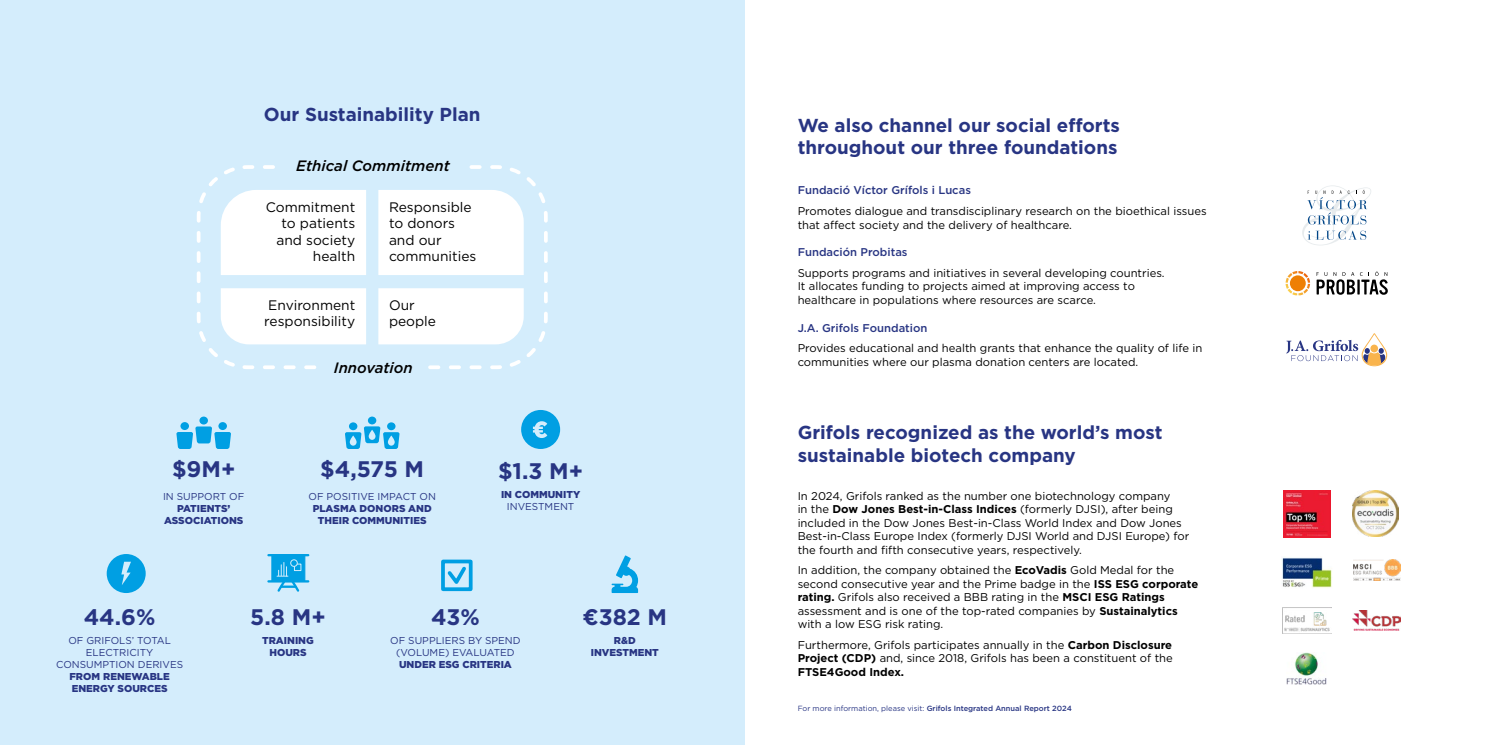
<style>
.page{position:relative;width:1489px;height:745px;background:#fff}
.page>*{position:absolute;margin:0;border:0;box-sizing:border-box;transform-origin:0 0}
.t1{font:700 22.5px "Gotham";color:#283583}
.t2{font:700 18.75px/22.5px "Gotham";color:#283583}
.t3{font:italic 500 15px "Gotham";color:#000}
.t4{font:13.75px/16.5px "Gotham";color:#000}
.t5{font:11.25px/13.5px "Gotham";color:#000}
.t6{font:500 11.25px "Gotham";color:#283583}
.t7{font:900 10px/12px "Gotham";color:#283583;text-align:center}
.t8{font:10px/12px "Gotham";color:#283583;text-align:center}
.t9{font:500 7.5px "Gotham";color:#283583}
.s1{font-weight:700}
.s2{font-weight:400}
</style>
<div class="page">
<div style="left:0;top:0;width:744px;height:744px;background:#d4edfc"></div>
<svg style="left:1302px;top:185px;width:69px;height:60px"></svg>
<svg style="left:1286px;top:333px;width:100px;height:33px"></svg>
<svg style="left:1316px;top:271px;width:71px;height:23px"></svg>
<svg style="left:1285px;top:271px;width:24px;height:24px"></svg>
<div style="left:1289px;top:275px;width:16px;height:16px;background:#ee7f04;border-radius:50%"></div>
<img style="left:1283px;top:490px;width:46px;height:47px">
<img style="left:1352px;top:610px;width:48px;height:20px">
<img style="left:1352px;top:490px;width:46px;height:46px">
<img style="left:1353px;top:559px;width:47px;height:21px">
<img style="left:1281px;top:557px;width:51px;height:30px">
<img style="left:1282px;top:607px;width:49px;height:26px">
<img style="left:1286px;top:652px;width:40px;height:32px">
<svg style="left:197px;top:165px;width:351px;height:204px"></svg>
<div style="left:282px;top:159px;width:182px;height:12px;background:#d4edfc"></div>
<div style="left:322px;top:360px;width:102px;height:12px;background:#d4edfc"></div>
<div style="left:368px;top:416px;width:8px;height:8px;background:#009fe3;border-radius:50%"></div>
<div style="left:387px;top:422px;width:8px;height:8px;background:#009fe3;border-radius:50%"></div>
<div style="left:349px;top:422px;width:8px;height:8px;background:#009fe3;border-radius:50%"></div>
<svg style="left:345px;top:426px;width:54px;height:22px"></svg>
<div style="left:218px;top:422px;width:9px;height:8px;background:#009fe3;border-radius:50%"></div>
<div style="left:199px;top:416px;width:9px;height:8px;background:#009fe3;border-radius:50%"></div>
<div style="left:180px;top:422px;width:9px;height:8px;background:#009fe3;border-radius:50%"></div>
<svg style="left:176px;top:426px;width:55px;height:22px"></svg>
<svg style="left:521px;top:410px;width:39px;height:38px"></svg>
<svg style="left:107px;top:554px;width:39px;height:38px"></svg>
<div style="left:441px;top:559px;width:31px;height:31px;border:4px solid #009fe3"></div>
<svg style="left:444px;top:563px;width:25px;height:25px"></svg>
<div style="left:271px;top:554px;width:34px;height:27px;background:#009fe3;border:1px solid #009fe3"></div>
<hr style="left:268px;top:553px;width:40px;height:3px;background:#009fe3">
<hr style="left:268px;top:580px;width:40px;height:2px;background:#009fe3">
<svg style="left:276px;top:562px;width:24px;height:30px"></svg>
<svg style="left:294px;top:563px;width:7px;height:7px"></svg>
<div style="left:291px;top:559px;width:6px;height:7px;background:#009fe3;border-radius:50%"></div>
<div style="left:290px;top:559px;width:8px;height:7px;border:1px solid #d4edfc;border-radius:50%"></div>
<svg style="left:611px;top:555px;width:27px;height:37px"></svg>
<h2 class="t2" style="left:264px;top:103px;width:218px">Our Sustainability Plan</h2>
<h3 class="t3" style="left:296px;top:156px;width:155px">Ethical Commitment</h3>
<p class="t4" style="left:266px;top:198px;width:91px;text-align:right">Commitment to patients and society health</p>
<p class="t4" style="left:389px;top:198px;width:89px">Responsible to donors and our communities</p>
<p class="t4" style="left:264px;top:296px;width:92px">Environment responsibility</p>
<p class="t4" style="left:389px;top:296px;width:49px">Our people</p>
<h1 class="t1" style="left:172px;top:454px;width:65px">$9M+</h1>
<p class="t8" style="left:163px;top:489px;width:83px">IN SUPPORT OF</p>
<p class="t7" style="left:164px;top:502px;width:81px">PATIENTS’<br>ASSOCIATIONS</p>
<h3 class="t3" style="left:334px;top:357px;width:80px">Innovation</h3>
<h1 class="t1" style="left:320px;top:454px;width:105px">$4,575 M</h1>
<p class="t8" style="left:308px;top:489px;width:129px">OF POSITIVE IMPACT ON</p>
<p class="t7" style="left:313px;top:502px;width:120px">PLASMA DONORS AND<br>THEIR COMMUNITIES</p>
<h1 class="t1" style="left:498px;top:455px;width:87px">$1.3 M+</h1>
<p class="t7" style="left:501px;top:488px;width:81px">IN COMMUNITY</p>
<p class="t8" style="left:507px;top:500px;width:69px">INVESTMENT</p>
<h1 class="t1" style="left:84px;top:601px;width:73px">44.6%</h1>
<p class="t8" style="left:56px;top:633px;width:128px">OF GRIFOLS’ TOTAL<br>ELECTRICITY<br>CONSUMPTION DERIVES</p>
<p class="t7" style="left:69px;top:669px;width:102px;text-align:left">FROM RENEWABLE<br>ENERGY SOURCES</p>
<h1 class="t1" style="left:250px;top:601px;width:77px">5.8 M+</h1>
<p class="t7" style="left:262px;top:633px;width:53px">TRAINING<br>HOURS</p>
<h1 class="t1" style="left:431px;top:601px;width:50px">43%</h1>
<p class="t8" style="left:390px;top:633px;width:132px">OF SUPPLIERS BY SPEND (VOLUME) EVALUATED</p>
<p class="t7" style="left:399px;top:657px;width:114px">UNDER ESG CRITERIA</p>
<h1 class="t1" style="left:582px;top:601px;width:86px">€382 M</h1>
<p class="t7" style="left:590px;top:633px;width:70px">R&amp;D<br>INVESTMENT</p>
<h2 class="t2" style="left:797px;top:114px;width:324px">We also channel our social efforts throughout our three foundations</h2>
<p class="t6" style="left:797px;top:183px;width:175px">Fundació Víctor Grífols i Lucas</p>
<p class="t5" style="left:797px;top:204px;width:410px">Promotes dialogue and transdisciplinary research on the bioethical issues that affect society and the delivery of healthcare.</p>
<p class="t6" style="left:797px;top:245px;width:111px">Fundación Probitas</p>
<p class="t5" style="left:797px;top:266px;width:368px">Supports programs and initiatives in several developing countries.<br>It allocates funding to projects aimed at improving access to healthcare in populations where resources are scarce.</p>
<p class="t6" style="left:797px;top:320px;width:131px">J.A. Grifols Foundation</p>
<p class="t5" style="left:797px;top:341px;width:406px">Provides educational and health grants that enhance the quality of life in communities where our plasma donation centers are located.</p>
<h2 class="t2" style="left:797px;top:421px;width:366px">Grifols recognized as the world’s most sustainable biotech company</h2>
<p class="t5" style="left:797px;top:488px;width:393px">In 2024, Grifols ranked as the number one biotechnology company<br>in the <span class="s1">Dow Jones Best-in-Class Indices</span> (formerly DJSI), after being included in the Dow Jones Best-in-Class World Index and Dow Jones Best-in-Class Europe Index (formerly DJSI World and DJSI Europe) for the fourth and fifth consecutive years, respectively.</p>
<p class="t5" style="left:797px;top:563px;width:402px">In addition, the company obtained the <span class="s1">EcoVadis</span> Gold Medal for the second consecutive year and the Prime badge in the <span class="s1">ISS ESG corporate rating.</span> Grifols also received a BBB rating in the <span class="s1">MSCI ESG Ratings </span>assessment and is one of the top-rated companies by <span class="s1">Sustainalytics </span>with a low ESG risk rating.</p>
<p class="t5" style="left:797px;top:637px;width:377px;text-align:justify">Furthermore, Grifols participates annually in the <span class="s1">Carbon Disclosure Project (CDP)</span> and, since 2018, Grifols has been a constituent of the <span class="s1">FTSE4Good Index.</span></p>
<p class="t9" style="left:797px;top:702px;width:276px"><span class="s2">For more information, please visit:</span> Grifols Integrated Annual Report 2024</p>
</div>
